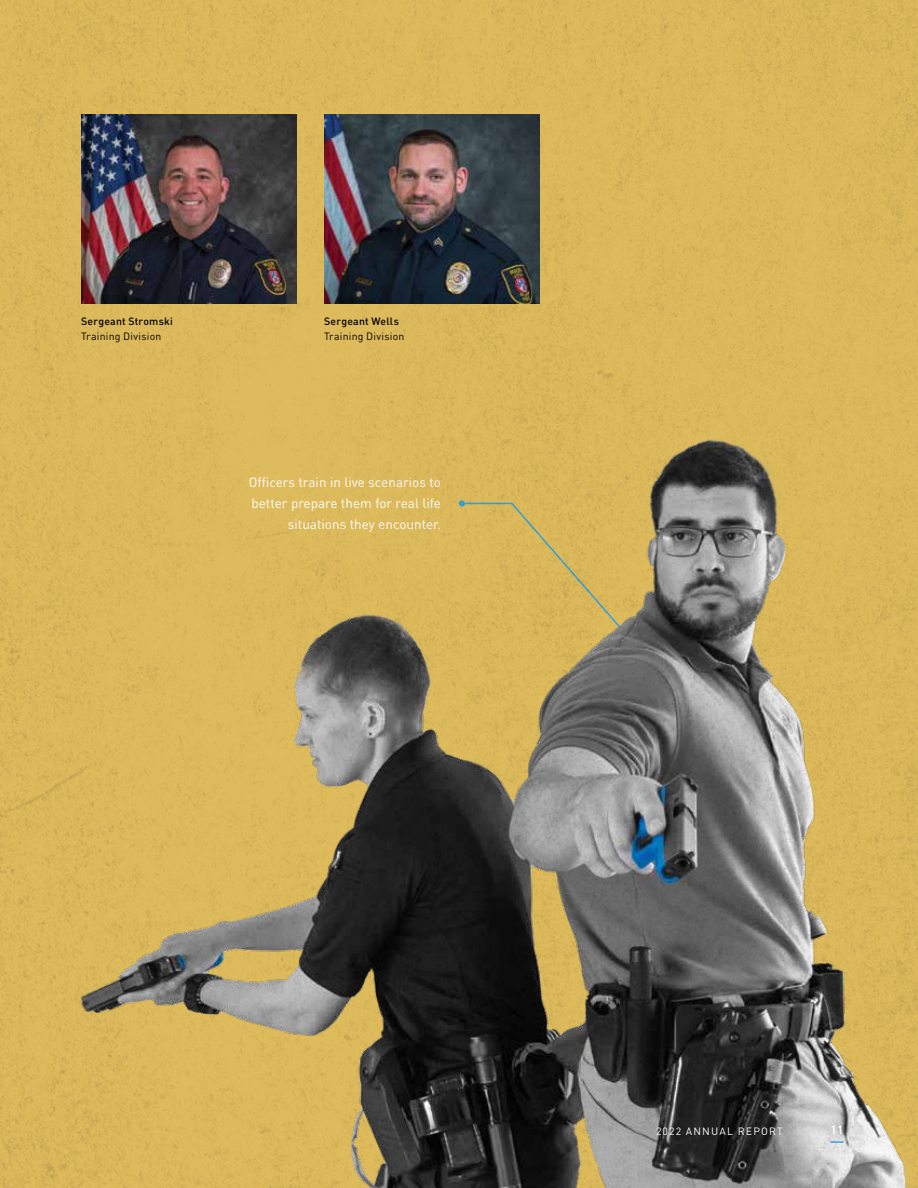
<style>
.page{position:relative;width:918px;height:1188px;background:#fff}
.page>*{position:absolute;margin:0;border:0;box-sizing:border-box;transform-origin:0 0}
.t1{font:13.5px/21px "DIN Pro";color:#fff;text-align:right}
.t2{font:500 12px "DIN Pro";color:#fff}
.t3{font:10.5px "DIN Pro";letter-spacing:.02em;color:#000}
.t4{font:500 10.5px "DIN Pro";letter-spacing:.02em;color:#000}
.t5{font:10.5px "DIN Pro";letter-spacing:.11em;color:#fff}
</style>
<div class="page">
<img style="left:0;top:0;width:918px;height:1188px">
<svg style="left:831px;top:1141px;width:12px;height:2px"></svg>
<p class="t4" style="left:81px;top:314px;width:94px">Sergeant Stromski</p>
<p class="t3" style="left:81px;top:329px;width:82px">Training Division</p>
<p class="t4" style="left:324px;top:314px;width:76px">Sergeant Wells</p>
<p class="t3" style="left:324px;top:329px;width:82px">Training Division</p>
<p class="t1" style="left:249px;top:472px;width:194px">Officers train in live scenarios to better prepare them for real life situations they encounter.</p>
<p class="t5" style="left:656px;top:1124px;width:128px">2022 ANNUAL REPORT</p>
<p class="t2" style="left:831px;top:1122px;width:14px">11</p>
</div>
